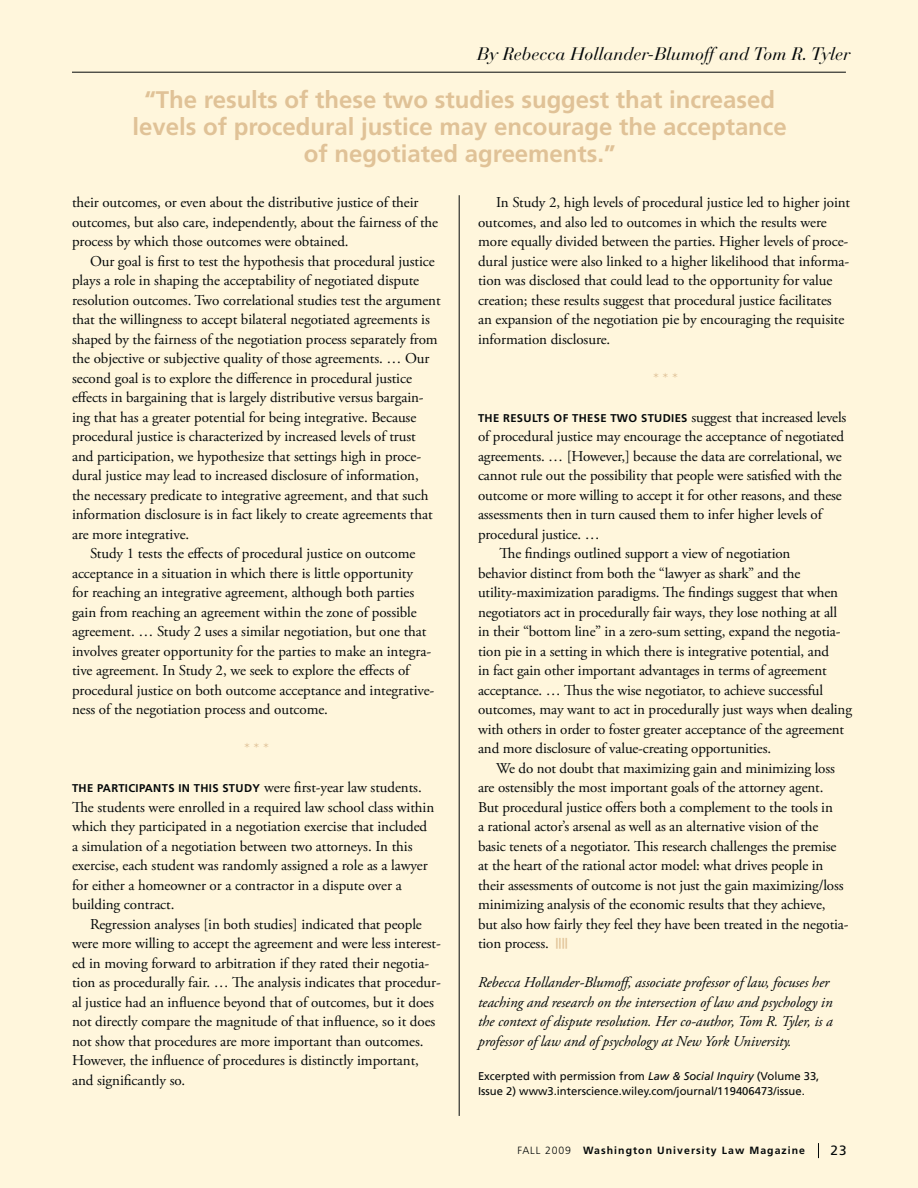
<style>
.page{position:relative;width:918px;height:1188px;background:#fff6dc}
.page>*{position:absolute;margin:0;border:0;box-sizing:border-box;transform-origin:0 0}
.t1{font:700 24px/27px "Frutiger LT Std";color:#e0c297;text-align:center}
.t2{font:italic 18px "Bauer Bodoni Std";color:#040809}
.t3{font:15px/19.5px "Adobe Garamond Pro";letter-spacing:-.005em;color:#040809}
.t4{font:italic 15px/19.5px "Adobe Garamond Pro";letter-spacing:-.005em;color:#040809}
.t5{font:15px "Adobe Garamond Pro";color:#e0c297}
.t6{font:13.5px "Frutiger LT Std";color:#040809}
.t7{font:11.25px/15px "Frutiger LT Std";color:#040809}
.t8{font:700 11.25px "Frutiger LT Std";letter-spacing:.03em;color:#040809}
.t9{font:700 10.5px "Frutiger LT Std";letter-spacing:.1em;color:#040809}
.s1{font-family:"Adobe Garamond Pro";font-weight:400;font-size:15px}
.s2{font-style:italic}
.s3{font-weight:300}
</style>
<div class="page">
<hr style="left:459px;top:195px;width:1px;height:921px;background:#040809">
<hr style="left:72px;top:72px;width:774px;height:1px;background:#040809">
<svg style="left:818px;top:1143px;width:1px;height:15px"></svg>
<p class="t2" style="left:477px;top:44px;width:375px">By Rebecca Hollander-Blumoff and Tom R. Tyler</p>
<h1 class="t1" style="left:133px;top:87px;width:656px">“The results of these two studies suggest that increased levels of procedural justice may encourage the acceptance of negotiated agreements.”</h1>
<p class="t3" style="left:72px;top:194px;width:368px">their outcomes, or even about the distributive justice of their outcomes, but also care, independently, about the fairness of the process by which those outcomes were obtained.</p>
<p class="t3" style="left:90px;top:252px;width:346px">Our goal is first to test the hypothesis that procedural justice</p>
<p class="t3" style="left:72px;top:272px;width:349px">plays a role in shaping the acceptability of negotiated dispute</p>
<p class="t3" style="left:72px;top:291px;width:370px">resolution outcomes. Two correlational studies test the argument</p>
<p class="t3" style="left:72px;top:311px;width:359px">that the willingness to accept bilateral negotiated agreements is</p>
<p class="t3" style="left:72px;top:330px;width:367px">shaped by the fairness of the negotiation process separately from</p>
<p class="t3" style="left:72px;top:350px;width:359px">the objective or subjective quality of those agreements. … Our</p>
<p class="t3" style="left:72px;top:369px;width:341px">second goal is to explore the difference in procedural justice</p>
<p class="t3" style="left:72px;top:389px;width:353px">effects in bargaining that is largely distributive versus bargain-</p>
<p class="t3" style="left:72px;top:408px;width:346px">ing that has a greater potential for being integrative. Because</p>
<p class="t3" style="left:72px;top:428px;width:345px">procedural justice is characterized by increased levels of trust</p>
<p class="t3" style="left:72px;top:447px;width:351px">and participation, we hypothesize that settings high in proce-</p>
<p class="t3" style="left:72px;top:467px;width:348px">dural justice may lead to increased disclosure of information,</p>
<p class="t3" style="left:72px;top:486px;width:358px">the necessary predicate to integrative agreement, and that such</p>
<p class="t3" style="left:72px;top:506px;width:362px">information disclosure is in fact likely to create agreements that</p>
<p class="t3" style="left:72px;top:525px;width:119px">are more integrative.</p>
<p class="t3" style="left:90px;top:545px;width:327px">Study 1 tests the effects of procedural justice on outcome</p>
<p class="t3" style="left:72px;top:564px;width:342px">acceptance in a situation in which there is little opportunity</p>
<p class="t3" style="left:72px;top:584px;width:344px">for reaching an integrative agreement, although both parties</p>
<p class="t3" style="left:72px;top:603px;width:346px">gain from reaching an agreement within the zone of possible</p>
<p class="t3" style="left:72px;top:623px;width:356px">agreement. … Study 2 uses a similar negotiation, but one that</p>
<p class="t3" style="left:72px;top:642px;width:361px">involves greater opportunity for the parties to make an integra-</p>
<p class="t3" style="left:72px;top:662px;width:339px">tive agreement. In Study 2, we seek to explore the effects of</p>
<p class="t3" style="left:72px;top:681px;width:364px">procedural justice on both outcome acceptance and integrative-</p>
<p class="t3" style="left:72px;top:701px;width:258px">ness of the negotiation process and outcome.</p>
<p class="t5" style="left:244px;top:742px;width:26px">* * *</p>
<p class="t8" style="left:72px;top:784px;width:351px">THE PARTICIPANTS IN THIS STUDY <span class="s1">were first-year law students.</span></p>
<p class="t3" style="left:72px;top:798px;width:364px">The students were enrolled in a required law school class within which they participated in a negotiation exercise that included a simulation of a negotiation between two attorneys. In this exercise, each student was randomly assigned a role as a lawyer for either a homeowner or a contractor in a dispute over a building contract.</p>
<p class="t3" style="left:72px;top:915px;width:370px;text-indent:18px">Regression analyses [in both studies] indicated that people were more willing to accept the agreement and were less interest&shy;ed in moving forward to arbitration if they rated their negotia&shy;tion as procedurally fair. … The analysis indicates that procedur&shy;al justice had an influence beyond that of outcomes, but it does not directly compare the magnitude of that influence, so it does not show that procedures are more important than outcomes.<br>However, the influence of procedures is distinctly important, and significantly so.</p>
<p class="t3" style="left:478px;top:194px;width:374px;text-indent:18px">In Study 2, high levels of procedural justice led to higher joint outcomes, and also led to outcomes in which the results were more equally divided between the parties. Higher levels of proce&shy;dural justice were also linked to a higher likelihood that informa&shy;tion was disclosed that could lead to the opportunity for value creation; these results suggest that procedural justice facilitates<br>an expansion of the negotiation pie by encouraging the requisite information disclosure.</p>
<p class="t5" style="left:653px;top:372px;width:26px">* * *</p>
<p class="t8" style="left:478px;top:413px;width:370px">THE RESULTS OF THESE TWO STUDIES <span class="s1">suggest that increased levels</span></p>
<p class="t3" style="left:478px;top:428px;width:368px">of procedural justice may encourage the acceptance of negotiated</p>
<p class="t3" style="left:478px;top:447px;width:365px">agreements. … [However,] because the data are correlational, we</p>
<p class="t3" style="left:478px;top:467px;width:365px">cannot rule out the possibility that people were satisfied with the</p>
<p class="t3" style="left:478px;top:486px;width:365px">outcome or more willing to accept it for other reasons, and these</p>
<p class="t3" style="left:478px;top:506px;width:346px">assessments then in turn caused them to infer higher levels of</p>
<p class="t3" style="left:478px;top:525px;width:123px">procedural justice. …</p>
<p class="t3" style="left:500px;top:545px;width:292px">The findings outlined support a view of negotiation</p>
<p class="t3" style="left:478px;top:564px;width:324px">behavior distinct from both the “lawyer as shark” and the</p>
<p class="t3" style="left:478px;top:584px;width:362px">utility-maximization paradigms. The findings suggest that when</p>
<p class="t3" style="left:478px;top:603px;width:361px">negotiators act in procedurally fair ways, they lose nothing at all</p>
<p class="t3" style="left:478px;top:623px;width:364px">in their “bottom line” in a zero-sum setting, expand the negotia-</p>
<p class="t3" style="left:478px;top:642px;width:353px">tion pie in a setting in which there is integrative potential, and</p>
<p class="t3" style="left:478px;top:662px;width:350px">in fact gain other important advantages in terms of agreement</p>
<p class="t3" style="left:478px;top:681px;width:347px">acceptance. … Thus the wise negotiator, to achieve successful</p>
<p class="t3" style="left:478px;top:701px;width:375px">outcomes, may want to act in procedurally just ways when dealing</p>
<p class="t3" style="left:478px;top:720px;width:368px">with others in order to foster greater acceptance of the agreement</p>
<p class="t3" style="left:478px;top:740px;width:295px">and more disclosure of value-creating opportunities.</p>
<p class="t3" style="left:496px;top:759px;width:340px">We do not doubt that maximizing gain and minimizing loss</p>
<p class="t3" style="left:478px;top:779px;width:347px">are ostensibly the most important goals of the attorney agent.</p>
<p class="t3" style="left:478px;top:798px;width:356px">But procedural justice offers both a complement to the tools in</p>
<p class="t3" style="left:478px;top:818px;width:342px">a rational actor’s arsenal as well as an alternative vision of the</p>
<p class="t3" style="left:478px;top:837px;width:360px">basic tenets of a negotiator. This research challenges the premise</p>
<p class="t3" style="left:478px;top:857px;width:347px">at the heart of the rational actor model: what drives people in</p>
<p class="t3" style="left:478px;top:876px;width:367px">their assessments of outcome is not just the gain maximizing/loss</p>
<p class="t3" style="left:478px;top:896px;width:349px">minimizing analysis of the economic results that they achieve,</p>
<p class="t3" style="left:478px;top:915px;width:372px">but also how fairly they feel they have been treated in the negotia-</p>
<p class="t3" style="left:478px;top:935px;width:91px">tion process. <sup>||||</sup></p>
<p class="t4" style="left:478px;top:974px;width:356px">Rebecca Hollander-Blumoff, associate professor of law, focuses her teaching and research on the intersection of law and psychology in the context of dispute resolution. Her co-author, Tom R. Tyler, is a professor of law and of psychology at New York University.</p>
<p class="t7" style="left:478px;top:1069px;width:343px">Excerpted with permission from <span class="s2">Law &amp; Social Inquiry</span> (Volume 33,<br>Issue 2) www3.interscience.wiley.com/journal/119406473/issue.</p>
<p class="t9" style="left:518px;top:1146px;width:289px"><span class="s3">FALL 2009</span> Washington University Law Magazine</p>
<p class="t6" style="left:831px;top:1142px;width:18px">23</p>
</div>
